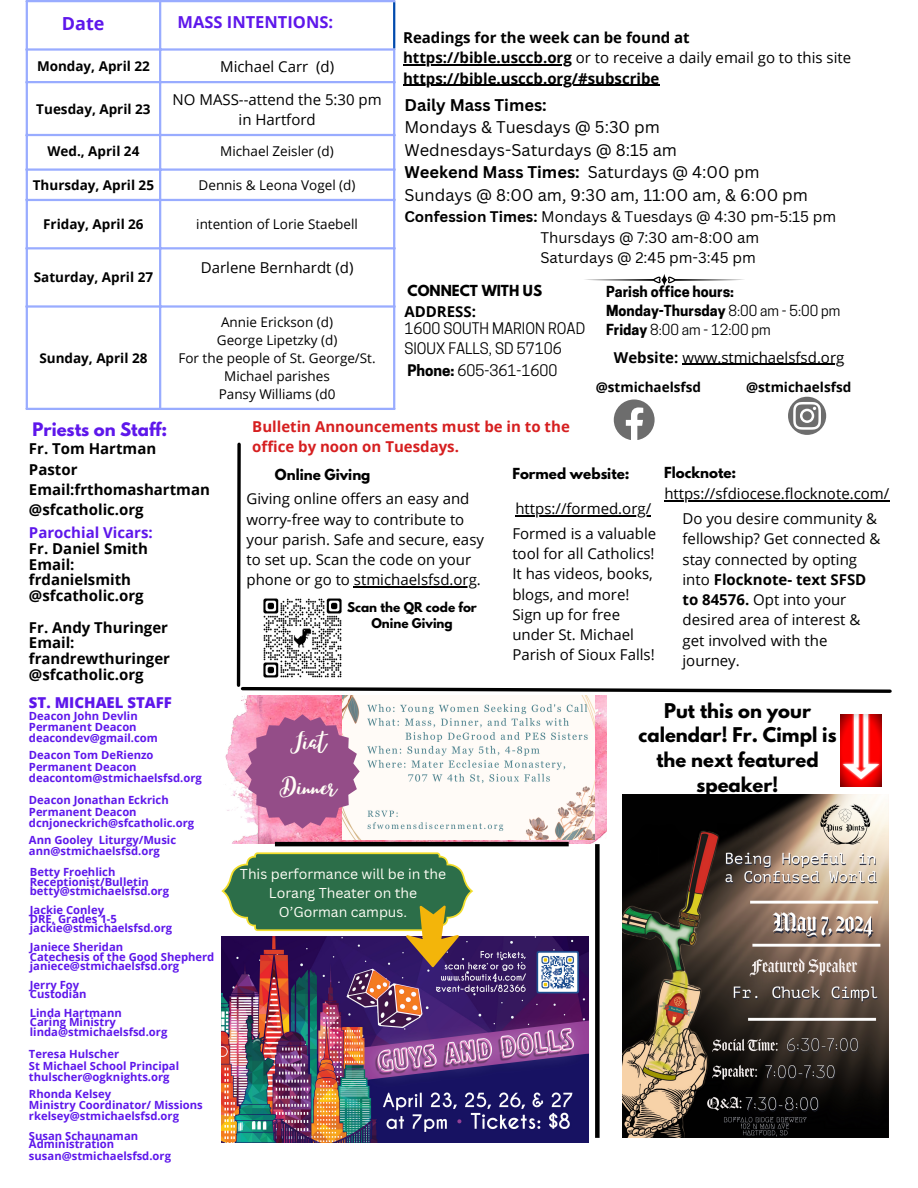
<style>
.page{position:relative;width:918px;height:1188px;background:#fff}
.page>*{position:absolute;margin:0;border:0;box-sizing:border-box;transform-origin:0 0}
.t1{font:32.7px/45px "Lucky Dip Caitlin";color:#fffef6;text-align:center}
.t2{font:700 18px/24.8px "League Spartan";color:#000;text-align:center}
.t3{font:700 18px "Open Sans";color:#5e17eb}
.t4{font:16.5px/22.5px "Canva Sans";color:#000}
.t5{font:700 16.5px "League Spartan";color:#5e17eb}
.t6{font:700 16.5px "Open Sans";color:#5e17eb}
.t7{font:700 16.5px "Canva Sans";color:#000}
.t8{font:15px/20.2px "Open Sans";color:#000}
.t9{font:700 15px/15.8px "Open Sans";color:#000}
.t10{font:15px/20.2px "Canva Sans";color:#000}
.t11{font:700 15px/20.2px "Open Sans";color:#d61f20}
.t12{font:15px/20.2px "Cooper Hewitt";color:#000}
.t13{font:700 15px "Open Sans";color:#5e17eb}
.t14{font:800 15px "Open Sans";color:#5e17eb}
.t15{font:700 14.25px/19.2px "Cooper Hewitt";color:#000}
.t16{font:13.95px/19.2px "Canva Sans";color:#fffef6;text-align:center}
.t17{font:13.5px/18px "Open Sans";color:#000;text-align:center}
.t18{font:700 13.5px "Open Sans";color:#000}
.t19{font:700 13.5px "League Spartan";color:#000}
.t20{font:700 12px/16px "League Spartan";color:#000;text-align:center}
.t21{font:700 11.25px/11.2px "Open Sans";color:#5e17eb}
.s1{font-weight:400}
.s2{font-weight:700}
</style>
<div class="page">
<img style="left:225px;top:695px;width:381px;height:149px">
<hr style="left:26px;top:2px;width:2px;height:406px;background:#99acff">
<hr style="left:159px;top:2px;width:2px;height:406px;background:#99acff">
<hr style="left:393px;top:51px;width:2px;height:357px;background:#99acff">
<hr style="left:26px;top:0;width:369px;height:2px;background:#99acff">
<hr style="left:26px;top:48px;width:369px;height:3px;background:#99acff">
<hr style="left:26px;top:81px;width:369px;height:2px;background:#99acff">
<hr style="left:26px;top:134px;width:369px;height:2px;background:#99acff">
<hr style="left:26px;top:168px;width:369px;height:3px;background:#99acff">
<hr style="left:26px;top:199px;width:369px;height:2px;background:#99acff">
<hr style="left:26px;top:247px;width:369px;height:2px;background:#99acff">
<hr style="left:26px;top:305px;width:369px;height:3px;background:#99acff">
<hr style="left:26px;top:408px;width:369px;height:2px;background:#99acff">
<hr style="left:393px;top:2px;width:2px;height:46px;background:#004aad">
<svg style="left:585px;top:274px;width:159px;height:12px"></svg>
<div style="left:788px;top:397px;width:38px;height:38px;background:#6d6d6d;border-radius:50%"></div>
<svg style="left:235px;top:399px;width:657px;height:294px"></svg>
<img style="left:221px;top:936px;width:367px;height:206px">
<svg style="left:221px;top:852px;width:252px;height:115px;background:#58715f"></svg>
<img style="left:343px;top:695px;width:252px;height:144px">
<svg style="left:245px;top:714px;width:115px;height:115px;background:#b26e9c"></svg>
<hr style="left:275px;top:842px;width:294px;height:4px;background:#000">
<div style="left:595px;top:844px;width:5px;height:294px;background:#000"></div>
<img style="left:622px;top:794px;width:267px;height:343px">
<img style="left:841px;top:714px;width:40px;height:72px">
<hr style="left:403px;top:65px;width:169px;height:1px;background:#000">
<hr style="left:403px;top:85px;width:256px;height:1px;background:#000">
<hr style="left:682px;top:364px;width:162px;height:1px;background:#000">
<hr style="left:515px;top:515px;width:136px;height:1px;background:#000">
<hr style="left:664px;top:500px;width:225px;height:1px;background:#000">
<hr style="left:354px;top:586px;width:123px;height:2px;background:#000">
<h2 class="t3" style="left:62px;top:11px;width:44px">Date</h2>
<h3 class="t6" style="left:178px;top:10px;width:157px">MASS INTENTIONS:</h3>
<p class="t18" style="left:37px;top:56px;width:114px">Monday, April 22</p>
<h3 class="t8" style="left:220px;top:56px;width:116px">Michael Carr (d)</h3>
<p class="t18" style="left:36px;top:99px;width:116px">Tuesday, April 23</p>
<h3 class="t8" style="left:173px;top:89px;width:211px;text-align:center">NO MASS--attend the 5:30 pm in Hartford</h3>
<p class="t18" style="left:47px;top:142px;width:93px">Wed., April 24</p>
<p class="t17" style="left:220px;top:142px;width:115px">Michael Zeisler (d)</p>
<p class="t18" style="left:33px;top:175px;width:123px">Thursday, April 25</p>
<p class="t17" style="left:199px;top:176px;width:158px">Dennis &amp; Leona Vogel (d)</p>
<p class="t18" style="left:43px;top:215px;width:102px">Friday, April 26</p>
<p class="t17" style="left:196px;top:215px;width:163px">intention of Lorie Staebell</p>
<p class="t18" style="left:34px;top:268px;width:121px">Saturday, April 27</p>
<h3 class="t8" style="left:201px;top:257px;width:154px">Darlene Bernhardt (d)</h3>
<p class="t18" style="left:39px;top:348px;width:110px">Sunday, April 28</p>
<p class="t17" style="left:179px;top:313px;width:199px">Annie Erickson (d)<br>George Lipetzky (d)<br>For the people of St. George/St.<br>Michael parishes<br>Pansy Williams (d0</p>
<h3 class="t9" style="left:403px;top:27px;width:450px;line-height:20.2px">Readings for the week can be found at https://bible.usccb.org <span class="s1">or to receive a daily email go to this site </span>https://bible.usccb.org/#subscribe</h3>
<h3 class="t7" style="left:404px;top:93px;width:144px">Daily Mass Times:</h3>
<h3 class="t4" style="left:404px;top:116px;width:405px">Mondays &amp; Tuesdays @ 5:30 pm Wednesdays-Saturdays @ 8:15 am<br><span class="s2">Weekend Mass Times:</span> Saturdays @ 4:00 pm Sundays @ 8:00 am, 9:30 am, 11:00 am, &amp; 6:00 pm</h3>
<h3 class="t10" style="left:540px;top:206px;width:297px;text-indent:-136px"><span class="s2">Confession Times:</span> Mondays &amp; Tuesdays @ 4:30 pm-5:15 pm<br>Thursdays @ 7:30 am-8:00 am<br>Saturdays @ 2:45 pm-3:45 pm</h3>
<p class="t19" style="left:408px;top:284px;width:136px">CONNECT WITH US</p>
<h3 class="t9" style="left:404px;top:304px;width:73px">ADDRESS:</h3>
<h3 class="t12" style="left:404px;top:320px;width:182px">1600 SOUTH MARION ROAD<br>SIOUX FALLS, SD 57106</h3>
<h3 class="t12" style="left:407px;top:363px;width:152px"><span class="s2">Phone:</span> 605-361-1600</h3>
<p class="t15" style="left:606px;top:284px;width:236px">Parish office hours:<br>Monday-Thursday <span class="s1">8:00 am - 5:00 pm<br></span>Friday <span class="s1">8:00 am - 12:00 pm</span></p>
<h3 class="t8" style="left:614px;top:347px;width:232px"><span class="s2">Website:</span> www.stmichaelsfsd.org</h3>
<p class="t18" style="left:596px;top:377px;width:107px">@stmichaelsfsd</p>
<p class="t18" style="left:746px;top:377px;width:107px">@stmichaelsfsd</p>
<h3 class="t5" style="left:33px;top:422px;width:136px">Priests on Staff:</h3>
<h3 class="t9" style="left:29px;top:438px;width:182px;line-height:20.2px">Fr. Tom Hartman<br>Pastor<br>Email:frthomashartman @sfcatholic.org</h3>
<h3 class="t13" style="left:29px;top:522px;width:125px">Parochial Vicars:</h3>
<h3 class="t9" style="left:29px;top:540px;width:121px">Fr. Daniel Smith<br>Email: frdanielsmith @sfcatholic.org</h3>
<h3 class="t9" style="left:29px;top:619px;width:143px">Fr. Andy Thuringer<br>Email: frandrewthuringer @sfcatholic.org</h3>
<h3 class="t14" style="left:29px;top:692px;width:144px">ST. MICHAEL STAFF</h3>
<p class="t21" style="left:29px;top:710px;width:130px">Deacon John Devlin<br>Permanent Deacon deacondev@gmail.com</p>
<p class="t21" style="left:29px;top:749px;width:174px">Deacon Tom DeRienzo<br>Permanent Deacon deacontom@stmichaelsfsd.org</p>
<p class="t21" style="left:29px;top:794px;width:167px">Deacon Jonathan Eckrich<br>Permanent Deacon dcnjoneckrich@sfcatholic.org</p>
<p class="t21" style="left:29px;top:834px;width:149px">Ann Gooley Liturgy/Music ann@stmichaelsfsd.org</p>
<p class="t21" style="left:30px;top:867px;width:141px;line-height:9.4px">Betty Froehlich<br>Receptionist/Bulletin betty@stmichaelsfsd.org</p>
<p class="t21" style="left:30px;top:905px;width:144px;line-height:9.4px">Jackie Conley<br>DRE, Grades 1-5 jackie@stmichaelsfsd.org</p>
<p class="t21" style="left:30px;top:942px;width:186px;line-height:9.4px">Janiece Sheridan<br>Catechesis of the Good Shepherd janiece@stmichaelsfsd.org</p>
<p class="t21" style="left:30px;top:980px;width:58px;line-height:9.4px">Jerry Foy<br>Custodian</p>
<p class="t21" style="left:30px;top:1008px;width:139px;line-height:9.4px">Linda Hartmann<br>Caring Ministry linda@stmichaelsfsd.org</p>
<p class="t21" style="left:29px;top:1048px;width:152px">Teresa Hulscher<br>St Michael School Principal thulscher@ogknights.org</p>
<p class="t21" style="left:29px;top:1088px;width:175px">Rhonda Kelsey<br>Ministry Coordinator/ Missions rkelsey@stmichaelsfsd.org</p>
<p class="t21" style="left:29px;top:1131px;width:111px;line-height:8.4px">Susan Schaunaman<br>Administration</p>
<p class="t21" style="left:29px;top:1150px;width:144px">susan@stmichaelsfsd.org</p>
<h3 class="t11" style="left:252px;top:416px;width:319px">Bulletin Announcements must be in to the office by noon on Tuesdays.</h3>
<p class="t19" style="left:275px;top:468px;width:97px">Online Giving</p>
<p class="t19" style="left:512px;top:467px;width:119px">Formed website:</p>
<p class="t19" style="left:664px;top:466px;width:73px">Flocknote:</p>
<h3 class="t8" style="left:246px;top:488px;width:224px">Giving online offers an easy and</h3>
<h3 class="t8" style="left:664px;top:483px;width:227px">https://sfdiocese.flocknote.com/</h3>
<h3 class="t8" style="left:246px;top:509px;width:239px">worry-free way to contribute to your parish. Safe and secure, easy to set up. Scan the code on your phone or go to stmichaelsfsd.org.</h3>
<h3 class="t8" style="left:515px;top:498px;width:137px">https://formed.org/</h3>
<h3 class="t8" style="left:683px;top:508px;width:199px">Do you desire community &amp; fellowship? Get connected &amp; stay connected by opting into <span class="s2">Flocknote- text SFSD to 84576.</span> Opt into your desired area of interest &amp; get involved with the journey.</h3>
<h3 class="t8" style="left:512px;top:523px;width:146px">Formed is a valuable tool for all Catholics!<br>It has videos, books, blogs, and more!<br>Sign up for free under St. Michael<br>Parish of Sioux Falls!</h3>
<p class="t20" style="left:347px;top:601px;width:131px">Scan the QR code for<br>Onine Giving</p>
<h1 class="t1" style="left:280px;top:721px;width:58px">Fiat<br>Dinner</h1>
<p class="t16" style="left:240px;top:864px;width:208px">This performance will be in the<br>Lorang Theater on the<br>O’Gorman campus.</p>
<h2 class="t2" style="left:639px;top:700px;width:199px">Put this on your calendar! Fr. Cimpl is the next featured speaker!</h2>
</div>
